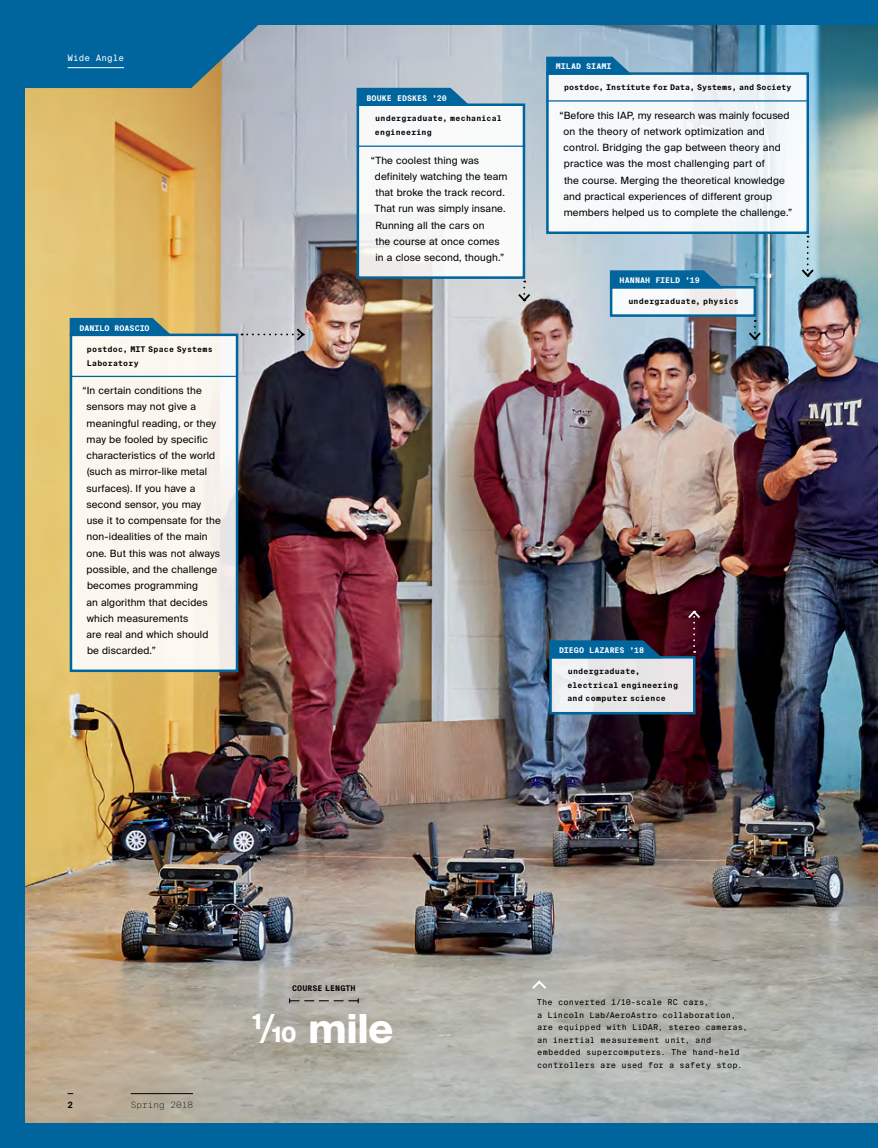
<style>
.page{position:relative;width:878px;height:1148px;background:#00649d}
.page>*{position:absolute;margin:0;border:0;box-sizing:border-box;transform-origin:0 0}
.t1{font:700 40px "Suisse Intl";color:#fff}
.t2{font:10px/16.2px "Suisse Intl";letter-spacing:.015em;color:#000}
.t3{font:100 8.75px "Suisse Intl Mono";color:#000}
.t4{font:8.75px "Suisse Intl Mono";color:#fff}
.t5{font:700 8.75px "Suisse Intl Mono";color:#000}
.t6{font:8.12px/12.5px "Suisse Intl Mono";letter-spacing:.01em;color:#000}
.t7{font:700 7.75px/13.8px "Suisse Intl Mono";letter-spacing:.015em;color:#000}
.t8{font:700 7.75px "Suisse Intl Mono";color:#fff}
.s1{font-weight:400}
.s2{font-size:23.38px}
</style>
<div class="page">
<img style="left:25px;top:25px;width:853px;height:1097px">
<div style="left:71px;top:335px;width:165px;height:337px;background:#fbf7ef"></div>
<svg style="left:70px;top:318px;width:102px;height:15px"></svg>
<div style="left:70px;top:333px;width:168px;height:339px;border:2px solid #00649d"></div>
<hr style="left:70px;top:376px;width:167px;height:1px;background:#00649d">
<div style="left:358px;top:105px;width:166px;height:173px;background:#fff"></div>
<svg style="left:356px;top:88px;width:114px;height:15px"></svg>
<div style="left:356px;top:103px;width:169px;height:176px;border:2px solid #00649d"></div>
<hr style="left:356px;top:146px;width:169px;height:1px;background:#00649d">
<div style="left:550px;top:657px;width:144px;height:55px;background:linear-gradient(to right,#eceff2,#e8e2e2)"></div>
<svg style="left:549px;top:640px;width:114px;height:16px"></svg>
<div style="left:549px;top:656px;width:146px;height:58px;border:2px solid #00649d"></div>
<div style="left:611px;top:287px;width:143px;height:28px;background:linear-gradient(to right,#fafcfd,#efedee)"></div>
<svg style="left:610px;top:270px;width:113px;height:16px"></svg>
<div style="left:610px;top:286px;width:146px;height:31px;border:2px solid #00649d"></div>
<div style="left:547px;top:73px;width:261px;height:160px;background:#f6f9fa"></div>
<svg style="left:546px;top:57px;width:86px;height:15px"></svg>
<div style="left:546px;top:72px;width:263px;height:162px;border:2px solid #00649d"></div>
<hr style="left:546px;top:100px;width:261px;height:2px;background:#00649d">
<svg style="left:289px;top:998px;width:70px;height:5px"></svg>
<svg style="left:530px;top:979px;width:18px;height:12px"></svg>
<svg style="left:799px;top:236px;width:16px;height:42px"></svg>
<svg style="left:686px;top:609px;width:16px;height:43px"></svg>
<svg style="left:25px;top:25px;width:236px;height:63px"></svg>
<svg style="left:516px;top:280px;width:16px;height:23px"></svg>
<svg style="left:746px;top:320px;width:16px;height:21px"></svg>
<svg style="left:241px;top:326px;width:65px;height:16px"></svg>
<hr style="left:131px;top:1093px;width:62px;height:1px;background:#000">
<hr style="left:68px;top:67px;width:56px;height:1px;background:#fff">
<p class="t4" style="left:68px;top:53px;width:58px">Wide Angle</p>
<p class="t8" style="left:79px;top:323px;width:72px">DANILO ROASCIO</p>
<p class="t7" style="left:87px;top:342px;width:128px">postdoc, MIT Space Systems<br>Laboratory</p>
<p class="t2" style="left:86px;top:382px;width:136px;text-indent:-4px">“In certain conditions the sensors may not give a meaningful reading, or they may be fooled by specific characteristics of the world (such as mirror-like metal surfaces). If you have a second sensor, you may<br>use it to compensate for the non-idealities of the main one. But this was not always possible, and the challenge becomes programming<br>an algorithm that decides which measurements<br>are real and which should be discarded.”</p>
<p class="t8" style="left:366px;top:93px;width:82px">BOUKE EDSKES ’20</p>
<p class="t7" style="left:375px;top:112px;width:128px">undergraduate, mechanical engineering</p>
<p class="t2" style="left:374px;top:152px;width:134px;text-indent:-4px">“The coolest thing was definitely watching the team that broke the track record.<br>That run was simply insane.<br>Running all the cars on<br>the course at once comes in a close second, though.”</p>
<p class="t8" style="left:556px;top:62px;width:57px">MILAD SIAMI</p>
<p class="t7" style="left:564px;top:81px;width:229px">postdoc, Institute for Data, Systems, and Society</p>
<p class="t2" style="left:563px;top:107px;width:230px;text-indent:-4px">“Before this IAP, my research was mainly focused on the theory of network optimization and control. Bridging the gap between theory and practice was the most challenging part of<br>the course. Merging the theoretical knowledge and practical experiences of different group members helped us to complete the challenge.”</p>
<p class="t8" style="left:619px;top:276px;width:82px">HANNAH FIELD ’19</p>
<p class="t7" style="left:628px;top:294px;width:112px">undergraduate, physics</p>
<p class="t8" style="left:559px;top:646px;width:87px">DIEGO LAZARES ’18</p>
<p class="t7" style="left:567px;top:664px;width:112px">undergraduate, electrical engineering and computer science</p>
<p class="t5" style="left:68px;top:1099px;width:7px">2</p>
<p class="t3" style="left:131px;top:1099px;width:64px">Spring 2018</p>
<p class="t7" style="left:292px;top:981px;width:65px">COURSE LENGTH</p>
<h1 class="t1" style="left:252px;top:1005px;width:142px"><sup>1</sup><span class="s1">/</span><span class="s2">10</span> mile</h1>
<p class="t6" style="left:537px;top:996px;width:212px">The converted 1/10-scale RC cars,<br>a Lincoln Lab/AeroAstro collaboration, are equipped with LiDAR, stereo cameras, an inertial measurement unit, and embedded supercomputers. The hand-held controllers are used for a safety stop.</p>
</div>
